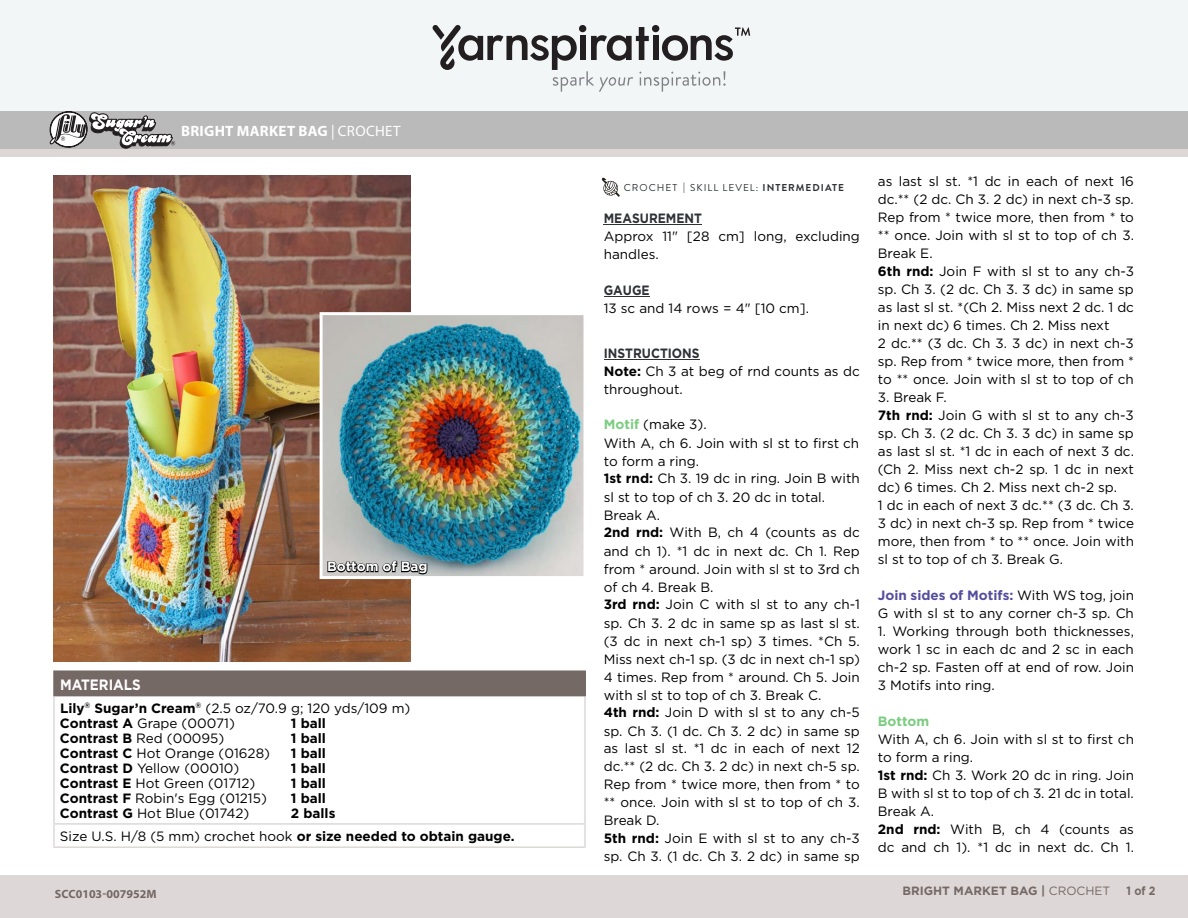
<style>
.page{position:relative;width:1188px;height:918px;background:#fff}
.page>*{position:absolute;margin:0;border:0;box-sizing:border-box;transform-origin:0 0}
.Pattern_Title{font:700 15px "Myriad Pro";letter-spacing:.02em;color:#fff}
.t1{font:700 15px "Gotham";color:#fff;scale:.9 1}
.t2{font:13.5px/18px "Gotham";color:#000}
.t3{font:700 13.5px/23.2px "Gotham";color:#000}
.t4{font:700 13.5px "Gotham";color:#fff}
.t5{font:700 12px "Myriad Pro";letter-spacing:.02em;color:#746865}
.t6{font:700 12px "Gotham";color:#756966}
.t7{font:700 12px "Myriad Pro";color:#746865}
.t8{font:700 12px "Gotham";color:#756966;scale:.9 1}
.t9{font:10.05px "Brandon Grotesque";letter-spacing:.1em;color:#2d3135}
.s1{font-weight:400}
.s2{font-weight:700}
.s3{font-weight:700;color:#2e3236}
.s4{font-weight:700;color:#7bcc80}
.s5{font-weight:700;color:#544d9d}
</style>
<div class="page">
<div style="left:0;top:149px;width:1188px;height:9px;background:#ddd7d6"></div>
<div style="left:0;top:111px;width:1188px;height:38px;background:#bababa"></div>
<svg style="left:49px;top:111px;width:126px;height:38px"></svg>
<div style="left:0;top:0;width:1188px;height:111px;background:#f3f6f7"></div>
<svg style="left:433px;top:25px;width:318px;height:67px"></svg>
<div style="left:0;top:153px;width:1188px;height:765px;background:#ddd8d7"></div>
<div style="left:0;top:157px;width:1188px;height:717px;background:#fff"></div>
<div style="left:54px;top:671px;width:531px;height:25px;background:#756966"></div>
<hr style="left:53px;top:672px;width:2px;height:23px;background:#756966">
<hr style="left:584px;top:672px;width:2px;height:23px;background:#756966">
<hr style="left:53px;top:670px;width:533px;height:2px;background:#756966">
<hr style="left:53px;top:696px;width:2px;height:127px;background:#ddd8d7">
<hr style="left:584px;top:696px;width:2px;height:127px;background:#ddd8d7">
<hr style="left:53px;top:695px;width:533px;height:1px;background:#756966">
<hr style="left:53px;top:825px;width:2px;height:21px;background:#ddd8d7">
<hr style="left:584px;top:825px;width:2px;height:21px;background:#ddd8d7">
<hr style="left:53px;top:823px;width:533px;height:2px;background:#ddd8d7">
<hr style="left:53px;top:846px;width:533px;height:2px;background:#ddd8d7">
<hr style="left:604px;top:360px;width:96px;height:1px;background:#2e3236">
<hr style="left:604px;top:297px;width:46px;height:1px;background:#2e3236">
<hr style="left:604px;top:225px;width:98px;height:1px;background:#2e3236">
<img style="left:53px;top:176px;width:358px;height:486px">
<img style="left:324px;top:316px;width:258px;height:259px">
<div style="left:320px;top:312px;width:266px;height:267px;border:3px solid #fff"></div>
<svg style="left:327px;top:560px;width:101px;height:15px;background:#6b6b6a"></svg>
<svg style="left:601px;top:178px;width:19px;height:19px"></svg>
<p class="t4" style="left:187px;top:122px;width:235px">Bright Market Bag | <span class="s1">CROCHET</span></p>
<p class="Pattern_Title" style="left:181px;top:121px;width:221px">BRIGHT MARKET BAG <span class="s1">| CROCHET</span></p>
<p class="t4" style="left:327px;top:559px;width:102px">Bottom of Bag</p>
<p class="t1" style="left:60px;top:676px;width:91px">MateriaLS</p>
<p class="t2" style="left:60px;top:700px;width:352px;line-height:15px"><span class="s2">Lily</span><sup>®</sup> <span class="s2">Sugar’n Cream</span><sup>®</sup> (2.5 oz/70.9 g; 120 yds/109 m)<br><span class="s2">Contrast a</span> Grape (00071)</p>
<p class="t3" style="left:291px;top:711px;width:37px">1 ball</p>
<p class="t2" style="left:60px;top:729px;width:166px"><span class="s2">Contrast B</span> Red (00095)</p>
<p class="t3" style="left:291px;top:726px;width:37px">1 ball</p>
<p class="t2" style="left:60px;top:744px;width:212px"><span class="s2">Contrast C</span> Hot Orange (01628)</p>
<p class="t3" style="left:291px;top:741px;width:37px">1 ball</p>
<p class="t2" style="left:60px;top:759px;width:181px"><span class="s2">Contrast D</span> Yellow (00010)</p>
<p class="t3" style="left:291px;top:756px;width:37px">1 ball</p>
<p class="t2" style="left:60px;top:774px;width:197px"><span class="s2">Contrast e</span> Hot Green (01712)</p>
<p class="t3" style="left:291px;top:771px;width:37px">1 ball</p>
<p class="t2" style="left:60px;top:789px;width:208px"><span class="s2">Contrast F</span> Robin's Egg (01215)</p>
<p class="t3" style="left:291px;top:786px;width:37px">1 ball</p>
<p class="t2" style="left:60px;top:804px;width:191px"><span class="s2">Contrast g</span> Hot Blue (01742)</p>
<p class="t3" style="left:60px;top:801px;width:456px;text-indent:231px">2 balls<br><span class="s1">Size U.S. H/8 (5 mm) crochet hook</span> or size needed to obtain gauge.</p>
<p class="t7" style="left:55px;top:886px;width:103px">SCC0103-007952M</p>
<p class="t9" style="left:624px;top:180px;width:222px">CROCHET <span class="s2">|</span> SKILL LEVEL: <span class="s2">INTERMEDIATE</span></p>
<p class="t2" style="left:604px;top:209px;width:258px"><span class="s3">MeaSUreMeNt<br></span>Approx 11" [28 cm] long, excluding handles.</p>
<p class="t2" style="left:604px;top:281px;width:207px"><span class="s3">gaUge<br></span>13 sc and 14 rows = 4" [10 cm].</p>
<p class="t2" style="left:604px;top:344px;width:258px"><span class="s3">iNStrUCtiONS<br></span><span class="s2">Note:</span> Ch 3 at beg of rnd counts as dc throughout.</p>
<p class="t2" style="left:604px;top:415px;width:258px"><span class="s4">Motif</span> (make 3).<br>With A, ch 6. Join with sl st to first ch to form a ring.<br><span class="s2">1st rnd:</span> Ch 3. 19 dc in ring. Join B with sl st to top of ch 3. 20 dc in total.<br>Break A.<br><span class="s2">2nd rnd:</span> With B, ch 4 (counts as dc and ch 1). *1 dc in next dc. Ch 1. Rep from * around. Join with sl st to 3rd ch of ch 4. Break B.<br><span class="s2">3rd rnd:</span> Join C with sl st to any ch-1 sp. Ch 3. 2 dc in same sp as last sl st. (3 dc in next ch-1 sp) 3 times. *Ch 5.<br>Miss next ch-1 sp. (3 dc in next ch-1 sp)<br>4 times. Rep from * around. Ch 5. Join with sl st to top of ch 3. Break C.<br><span class="s2">4th rnd:</span> Join D with sl st to any ch-5 sp. Ch 3. (1 dc. Ch 3. 2 dc) in same sp as last sl st. *1 dc in each of next 12 dc.** (2 dc. Ch 3. 2 dc) in next ch-5 sp.<br>Rep from * twice more, then from * to ** once. Join with sl st to top of ch 3.<br>Break D.<br><span class="s2">5th rnd:</span> Join E with sl st to any ch-3 sp. Ch 3. (1 dc. Ch 3. 2 dc) in same sp</p>
<p class="t2" style="left:878px;top:172px;width:258px">as last sl st. *1 dc in each of next 16 dc.** (2 dc. Ch 3. 2 dc) in next ch-3 sp.<br>Rep from * twice more, then from * to ** once. Join with sl st to top of ch 3.<br>Break E.<br><span class="s2">6th rnd:</span> Join F with sl st to any ch-3 sp. Ch 3. (2 dc. Ch 3. 3 dc) in same sp as last sl st. *(Ch 2. Miss next 2 dc. 1 dc in next dc) 6 times. Ch 2. Miss next<br>2 dc.** (3 dc. Ch 3. 3 dc) in next ch-3 sp. Rep from * twice more, then from * to ** once. Join with sl st to top of ch</p>
<p class="t2" style="left:878px;top:388px;width:258px">3. Break F.<br><span class="s2">7th rnd:</span> Join G with sl st to any ch-3 sp. Ch 3. (2 dc. Ch 3. 3 dc) in same sp as last sl st. *1 dc in each of next 3 dc. (Ch 2. Miss next ch-2 sp. 1 dc in next dc) 6 times. Ch 2. Miss next ch-2 sp.<br>1 dc in each of next 3 dc.** (3 dc. Ch 3.<br>3 dc) in next ch-3 sp. Rep from * twice more, then from * to ** once. Join with sl st to top of ch 3. Break G.</p>
<p class="t2" style="left:878px;top:586px;width:258px"><span class="s5">Join sides of Motifs:</span> With WS tog, join<br>G with sl st to any corner ch-3 sp. Ch</p>
<p class="t2" style="left:878px;top:622px;width:258px;text-align:justify">1. Working through both thicknesses, work 1 sc in each dc and 2 sc in each ch-2 sp. Fasten off at end of row. Join 3 Motifs into ring.</p>
<p class="t2" style="left:878px;top:712px;width:258px"><span class="s4">Bottom<br></span>With A, ch 6. Join with sl st to first ch to form a ring.<br><span class="s2">1st rnd:</span> Ch 3. Work 20 dc in ring. Join<br>B with sl st to top of ch 3. 21 dc in total.<br>Break A.<br><span class="s2">2nd rnd:</span> With B, ch 4 (counts as dc and ch 1). *1 dc in next dc. Ch 1.</p>
<p class="t6" style="left:902px;top:884px;width:209px">Bright Market Bag | <span class="s1">CROCHET</span></p>
<p class="t8" style="left:1127px;top:884px;width:34px">1 of 2</p>
<p class="t5" style="left:846px;top:887px;width:289px">GRANNY STRAWBERRY DISHCLOTH | <span class="s1">CROCHET 1 of 1</span></p>
</div>
